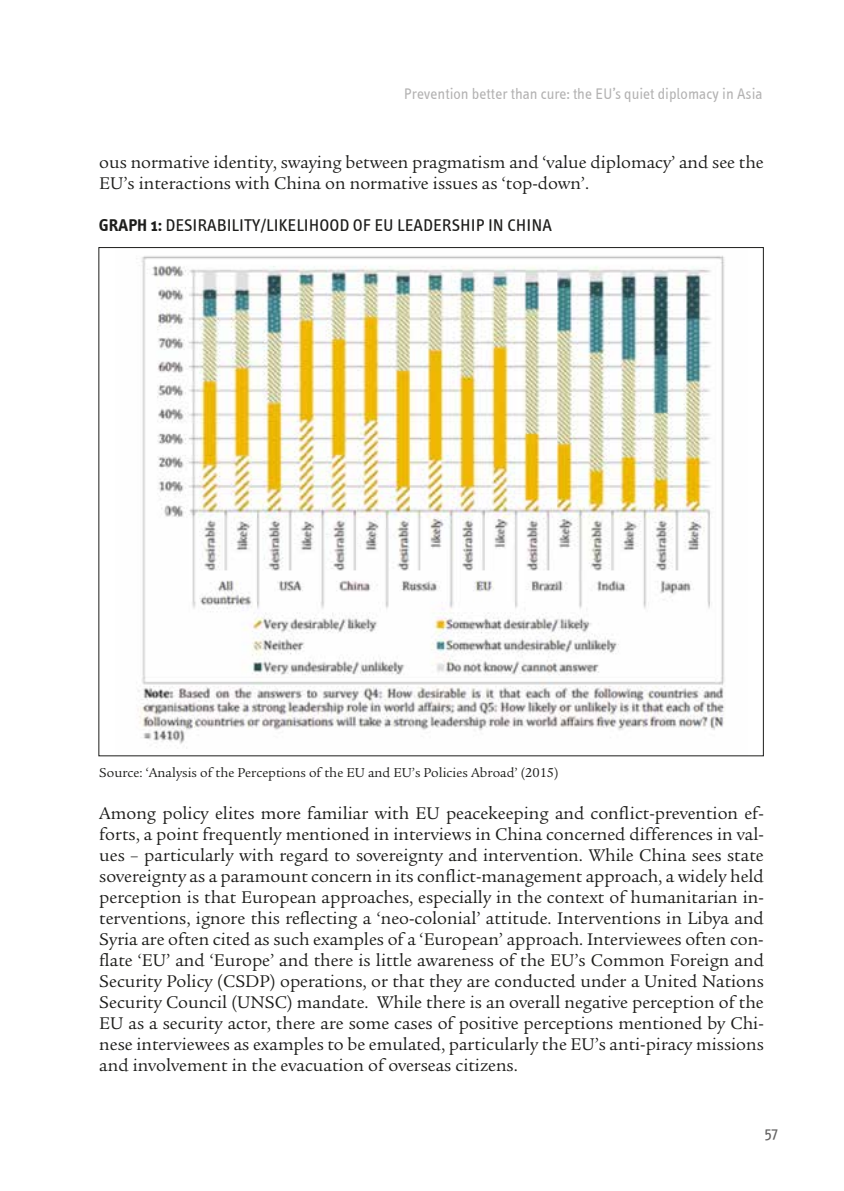
<style>
.page{position:relative;width:844px;height:1191px;background:#fff}
.page>*{position:absolute;margin:0;border:0;box-sizing:border-box;transform-origin:0 0}
.t1{font:18.38px/21px "Legacy Serif Std";color:#1d1d1b}
.t2{font:17.5px "Info Text";color:#1d1d1b}
.t3{font:15.75px "Info Text";color:#b3b2b2}
.t4{font:15.75px "Info Text";color:#646363}
.t5{font:14px "Legacy Serif Std";color:#1d1d1b}
.s1{font-weight:700}
</style>
<div class="page">
<img style="left:136px;top:255px;width:589px;height:494px">
<p class="t3" style="left:404px;top:85px;width:360px">Prevention better than cure: the EU’s quiet diplomacy in Asia</p>
<p class="t1" style="left:99px;top:152px;width:665px">ous normative identity, swaying between pragmatism and ‘value diplomacy’ and see the<br>EU’s interactions with China on normative issues as ‘top-down’.</p>
<p class="t2" style="left:99px;top:215px;width:454px"><span class="s1">GRAPH 1:</span> DESIRABILITY/LIKELIHOOD OF EU LEADERSHIP IN CHINA</p>
<p class="t5" style="left:99px;top:765px;width:461px">Source: ‘Analysis of the Perceptions of the EU and EU’s Policies Abroad’ (2015)</p>
<p class="t1" style="left:99px;top:803px;width:666px;text-align:justify">Among policy elites more familiar with EU peacekeeping and conflict-prevention ef&shy;forts, a point frequently mentioned in interviews in China concerned differences in val&shy;ues – particularly with regard to sovereignty and intervention. While China sees state sovereignty as a paramount concern in its conflict-management approach, a widely held perception is that European approaches, especially in the context of humanitarian in&shy;terventions, ignore this reflecting a ‘neo-colonial’ attitude. Interventions in Libya and Syria are often cited as such examples of a ‘European’ approach. Interviewees often con&shy;flate ‘EU’ and ‘Europe’ and there is little awareness of the EU’s Common Foreign and Security Policy (CSDP) operations, or that they are conducted under a United Nations Security Council (UNSC) mandate. While there is an overall negative perception of the EU as a security actor, there are some cases of positive perceptions mentioned by Chi&shy;nese interviewees as examples to be emulated, particularly the EU’s anti-piracy missions and involvement in the evacuation of overseas citizens.</p>
<p class="t4" style="left:764px;top:1124px;width:15px">57</p>
</div>
